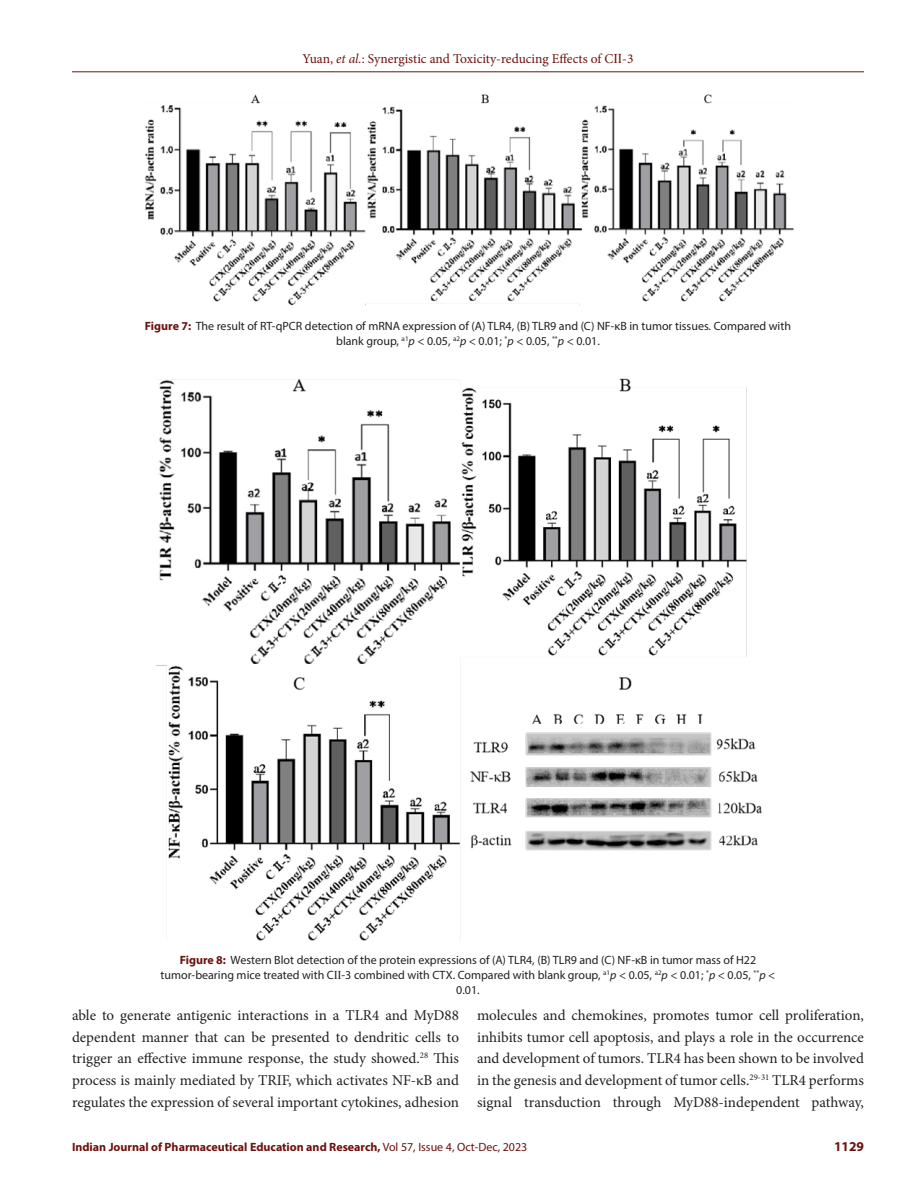
<style>
.page{position:relative;width:918px;height:1188px;background:#fff}
.page>*{position:absolute;margin:0;border:0;box-sizing:border-box;transform-origin:0 0}
.Body_text{font:15px/21.8px "Minion Pro";color:#231f20;text-align:justify}
.t1{font:13.5px "Minion Pro";color:#6c120e}
.t2{font:700 13.5px "Myriad Pro";color:#6c120e}
.FIG_Caption{font:12px/15px "Myriad Pro";color:#231f20;text-align:center}
.t3{font:700 12px "Myriad Pro";color:#6c120e}
.s1{font-style:italic}
.s2{font-family:"Times New Roman"}
.s3{font-weight:700;color:#6c120e}
.s4{font-weight:400}
</style>
<div class="page">
<hr style="left:72px;top:72px;width:792px;height:1px;background:#6c120e">
<img style="left:145px;top:94px;width:649px;height:212px">
<img style="left:157px;top:378px;width:605px;height:562px">
<p class="t1" style="left:303px;top:50px;width:332px">Yuan, <span class="s1">et al.</span>: Synergistic and Toxicity-reducing Effects of C<span class="s2">Ⅱ</span>-3</p>
<p class="FIG_Caption" style="left:145px;top:318px;width:648px"><span class="s3">Figure 7:</span> The result of RT-qPCR detection of mRNA expression of (A) TLR4, (B) TLR9 and (C) NF-κB in tumor tissues. Compared with blank group, <sup>a1</sup><span class="s1">p</span> &lt; 0.05, <sup>a2</sup><span class="s1">p</span> &lt; 0.01; <sup>*</sup><span class="s1">p</span> &lt; 0.05, <sup>**</sup><span class="s1">p</span> &lt; 0.01.</p>
<p class="FIG_Caption" style="left:161px;top:952px;width:616px"><span class="s3">Figure 8:</span> Western Blot detection of the protein expressions of (A) TLR4, (B) TLR9 and (C) NF-κB in tumor mass of H22 tumor-bearing mice treated with C<span class="s2">Ⅱ</span>-3 combined with CTX. Compared with blank group, <sup>a1</sup><span class="s1">p</span> &lt; 0.05, <sup>a2</sup><span class="s1">p</span> &lt; 0.01; <sup>*</sup><span class="s1">p</span> &lt; 0.05, <sup>**</sup><span class="s1">p</span> &lt;<br>0.01.</p>
<p class="Body_text" style="left:72px;top:1004px;width:389px">able to generate antigenic interactions in a TLR4 and MyD88 dependent manner that can be presented to dendritic cells to trigger an effective immune response, the study showed.<sup>28</sup> This process is mainly mediated by TRIF, which activates NF-κB and regulates the expression of several important cytokines, adhesion</p>
<p class="Body_text" style="left:477px;top:1004px;width:389px">molecules and chemokines, promotes tumor cell proliferation, inhibits tumor cell apoptosis, and plays a role in the occurrence and development of tumors. TLR4 has been shown to be involved in the genesis and development of tumor cells.<sup>29-31</sup> TLR4 performs signal transduction through MyD88-independent pathway,</p>
<p class="t3" style="left:72px;top:1139px;width:457px">Indian Journal of Pharmaceutical Education and Research, <span class="s4">Vol 57, Issue 4, Oct-Dec, 2023</span></p>
<p class="t2" style="left:834px;top:1137px;width:31px">1129</p>
</div>
